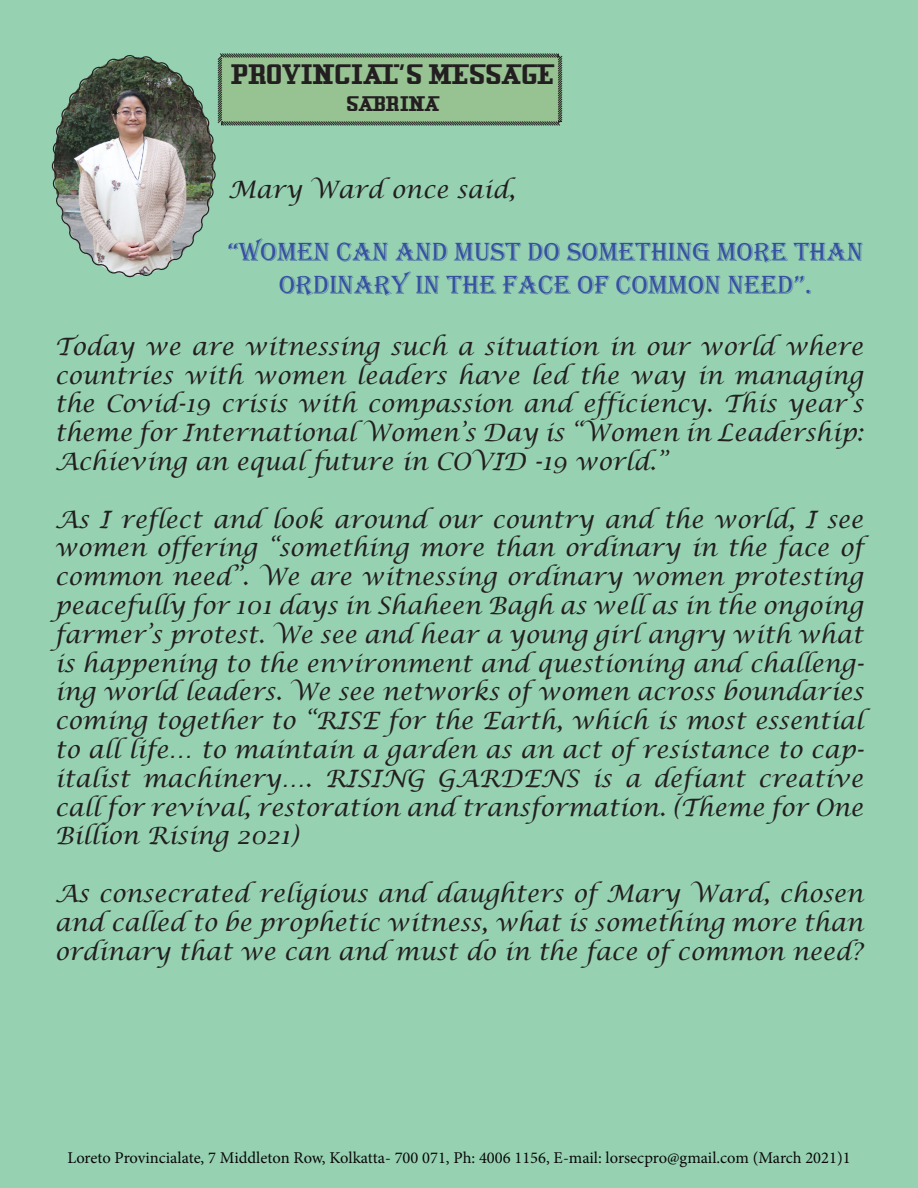
<style>
.page{position:relative;width:918px;height:1188px;background:#96d2b2}
.page>*{position:absolute;margin:0;border:0;box-sizing:border-box;transform-origin:0 0}
.t1{font:30px "Ferro Rosso";color:#231f20}
.t2{font:27px "Algerian";color:#3750a2}
.t3{font:italic 24px/28.8px "Lucida Calligraphy";color:#231f20;text-align:justify}
.t4{font:22.5px "Ferro Rosso";color:#231f20}
.t5{font:16.5px "Minion Pro";color:#080708}
</style>
<div class="page">
<svg style="left:51px;top:53px;width:512px;height:224px"></svg>
<p class="t1" style="left:232px;top:61px;width:324px">PROVINCIAL’S MESSAGE</p>
<p class="t4" style="left:346px;top:93px;width:95px">SABRINA</p>
<p class="t3" style="left:228px;top:176px;width:289px">Mary Ward once said,</p>
<p class="t2" style="left:228px;top:237px;width:637px">“WOMEN CAN AND MUST DO SOMETHING MORE THAN</p>
<p class="t2" style="left:279px;top:270px;width:535px">ORDINARY IN THE FACE OF COMMON NEED”.</p>
<p class="t3" style="left:55px;top:333px;width:810px">Today we are witnessing such a situation in our world where countries with women leaders have led the way in managing the Covid-19 crisis with compassion and efficiency. This year’s theme for International Women’s Day is “Women in Leadership:<br>Achieving an equal future in COVID -19 world.”</p>
<p class="t3" style="left:55px;top:506px;width:811px">As I reflect and look around our country and the world, I see women offering “something more than ordinary in the face of common need”. We are witnessing ordinary women protesting peacefully for 101 days in Shaheen Bagh as well as in the ongoing farmer’s protest. We see and hear a young girl angry with what is happening to the environment and questioning and challeng&shy;ing world leaders. We see networks of women across boundaries coming together to “RISE for the Earth, which is most essential to all life… to maintain a garden as an act of resistance to cap&shy;italist machinery…. RISING GARDENS is a defiant creative call for revival, restoration and transformation. (Theme for One Billion Rising 2021)</p>
<p class="t3" style="left:55px;top:880px;width:810px">As consecrated religious and daughters of Mary Ward, chosen and called to be prophetic witness, what is something more than ordinary that we can and must do in the face of common need?</p>
<p class="t5" style="left:67px;top:1147px;width:785px">Loreto Provincialate, 7 Middleton Row, Kolkatta- 700 071, Ph: 4006 1156, E-mail: lorsecpro@gmail.com (March 2021)1</p>
</div>
